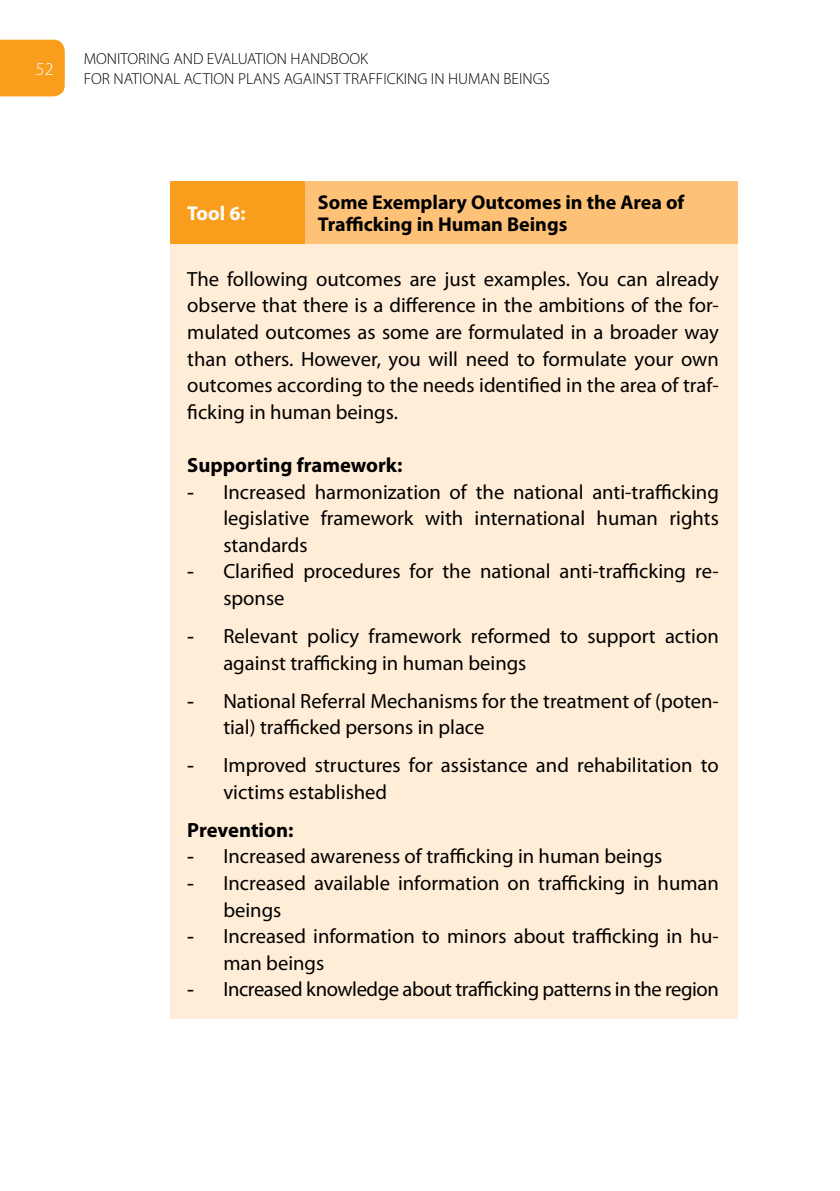
<style>
.page{position:relative;width:840px;height:1191px;background:#fff}
.page>*{position:absolute;margin:0;border:0;box-sizing:border-box;transform-origin:0 0}
.t1{font:20.6px/26.6px "Myriad Pro";color:#000}
.t2{font:20.6px "Myriad Pro";letter-spacing:-.02em;color:#000}
.t3{font:700 20.6px "Myriad Pro";color:#000}
.t4{font:700 20px/22px "Myriad Pro";color:#000}
.t5{font:700 20px "Myriad Pro";color:#fff}
.t6{font:300 18px "Myriad Pro";color:#fff}
.t7{font:300 16px/20px "Myriad Pro";color:#000}
.s1{font-family:"Arial"}
</style>
<div class="page">
<div style="left:0;top:40px;width:65px;height:56px;background:#f99d1c"></div>
<div style="left:170px;top:237px;width:567px;height:782px;background:#ffedd7"></div>
<div style="left:300px;top:181px;width:437px;height:63px;background:#fdc177"></div>
<div style="left:170px;top:181px;width:135px;height:63px;background:#f99d1c"></div>
<p class="t6" style="left:36px;top:58px;width:19px">52</p>
<p class="t7" style="left:84px;top:49px;width:467px">MONITORING AND EVALUATION HANDBOOK<br>FOR NATIONAL ACTION PLANS AGAINST TRAFFICKING IN HUMAN BEINGS</p>
<p class="t5" style="left:187px;top:200px;width:60px">Tool 6:</p>
<p class="t4" style="left:317px;top:191px;width:368px">Some Exemplary Outcomes in the Area of<br>Trafficking in Human Beings</p>
<p class="t1" style="left:187px;top:265px;width:533px;text-align:justify">The following outcomes are just examples. You can already observe that there is a difference in the ambitions of the for&shy;mulated outcomes as some are formulated in a broader way than others. However, you will need to formulate your own outcomes according to the needs identified in the area of traf&shy;ficking in human beings.</p>
<p class="t3" style="left:187px;top:451px;width:217px">Supporting framework:</p>
<p class="t1" style="left:223px;top:478px;width:496px;text-align:justify;text-indent:-36px"><span class="s1">-</span> Increased harmonization of the national anti-trafficking legislative framework with international human rights standards</p>
<p class="t1" style="left:223px;top:558px;width:497px;text-indent:-36px"><span class="s1">-</span> Clarified procedures for the national anti-trafficking re&shy;sponse</p>
<p class="t1" style="left:223px;top:622px;width:497px;text-indent:-36px"><span class="s1">-</span> Relevant policy framework reformed to support action against trafficking in human beings</p>
<p class="t1" style="left:223px;top:687px;width:497px;text-indent:-36px"><span class="s1">-</span> National Referral Mechanisms for the treatment of (poten&shy;tial) trafficked persons in place</p>
<p class="t1" style="left:223px;top:751px;width:497px;text-indent:-36px"><span class="s1">-</span> Improved structures for assistance and rehabilitation to victims established</p>
<p class="t3" style="left:187px;top:816px;width:108px">Prevention:</p>
<p class="t1" style="left:187px;top:842px;width:476px"><span class="s1">-</span> Increased awareness of trafficking in human beings</p>
<p class="t1" style="left:223px;top:869px;width:497px;text-indent:-36px"><span class="s1">-</span> Increased available information on trafficking in human beings</p>
<p class="t1" style="left:223px;top:922px;width:496px;text-indent:-36px"><span class="s1">-</span> Increased information to minors about trafficking in hu&shy;man beings</p>
<p class="t2" style="left:187px;top:976px;width:533px"><span class="s1">-</span> Increased knowledge about trafficking patterns in the region</p>
</div>
